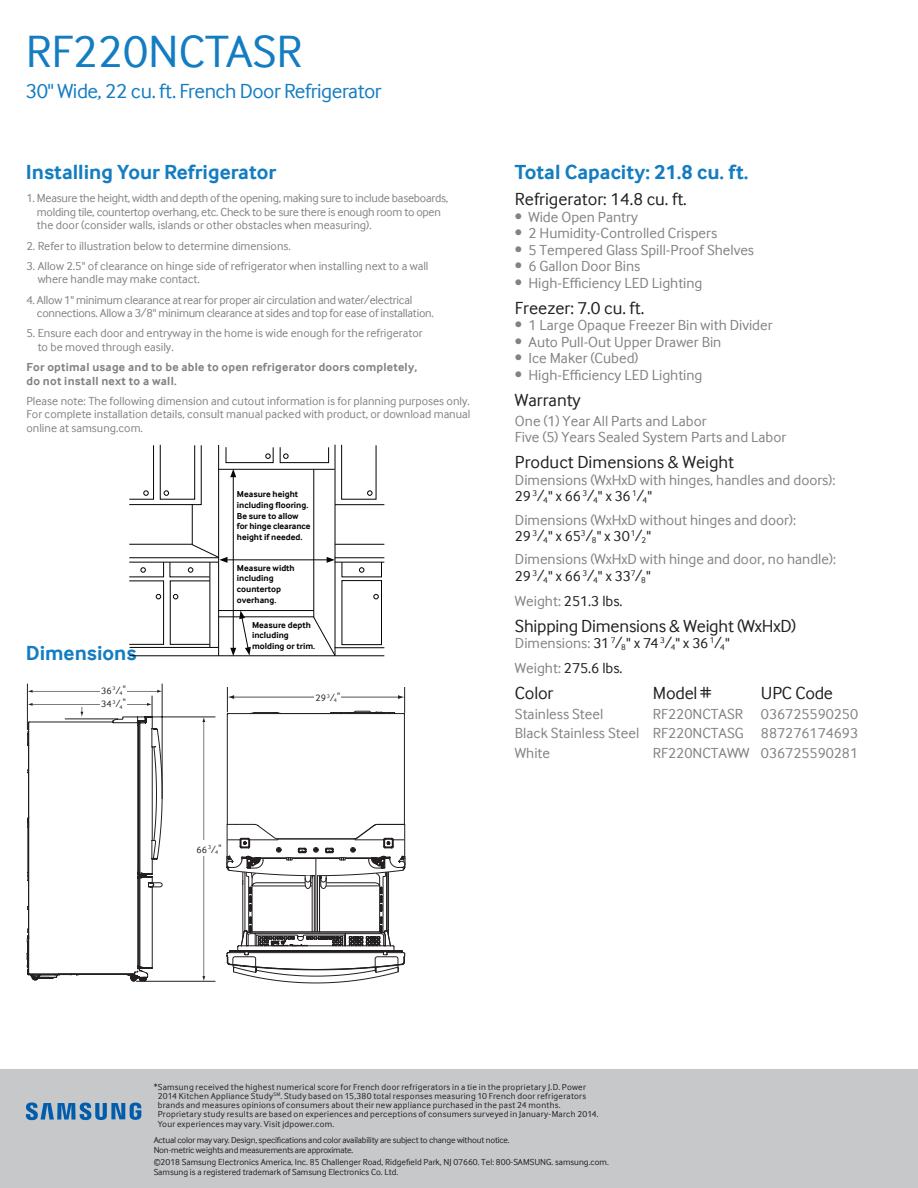
<style>
.page{position:relative;width:918px;height:1188px;background:#fff}
.page>*{position:absolute;margin:0;border:0;box-sizing:border-box;transform-origin:0 0}
.t1{font:46.5px "Samsung Inter Face";color:#147dc2}
.t2{font:700 21px "Samsung Inter Face";color:#147dc2}
.t3{font:21px "Samsung Inter Face";letter-spacing:-.02em;color:#147dc2}
.t4{font:18px "Samsung Inter Face";color:#231f20}
.t5{font:15px/16.5px "Samsung Inter Face";color:#808285}
.t6{font:15px/24.8px "Samsung Inter Face";color:#231f20}
.t7{font:12px/13.5px "Samsung Inter Face";color:#808285}
.t8{font:12px/13.5px "Samsung Inter Face";letter-spacing:-.02em;color:#808285}
.t9{font:700 12px/13.5px "Samsung Inter Face";letter-spacing:.02em;color:#808285}
.t10{font:9.75px "Samsung Inter Face";letter-spacing:.01em;color:#231f20}
.t11{font:9px/9.1px "Samsung Inter Face";letter-spacing:.025em;color:#231f20}
.t12{font:9px/9.8px "Samsung Inter Face";color:#231f20}
.t13{font:9px/9.8px "Samsung Inter Face";letter-spacing:-.02em;color:#231f20}
.t14{font:700 8.85px/10.6px "Samsung Inter Face";color:#050504}
.t15{font:6.6px "Samsung Inter Face";color:#050504}
.s1{color:#231f20}
.s2{color:#808285}
</style>
<div class="page">
<svg style="left:202px;top:718px;width:3px;height:263px"></svg>
<hr style="left:148px;top:717px;width:67px;height:1px;background:#231f20">
<hr style="left:136px;top:981px;width:79px;height:1px;background:#231f20">
<hr style="left:162px;top:684px;width:1px;height:115px;background:#231f20">
<hr style="left:27px;top:684px;width:1px;height:46px;background:#231f20">
<svg style="left:27px;top:690px;width:155px;height:292px"></svg>
<div style="left:153px;top:868px;width:35px;height:11px;background:#fff"></div>
<div style="left:153px;top:962px;width:35px;height:12px;background:#fff"></div>
<svg style="left:226px;top:687px;width:180px;height:297px"></svg>
<div style="left:100px;top:682px;width:27px;height:15px;background:#fff"></div>
<div style="left:315px;top:689px;width:26px;height:16px;background:#fff"></div>
<div style="left:100px;top:696px;width:27px;height:15px;background:#fff"></div>
<div style="left:196px;top:841px;width:26px;height:15px;background:#fff"></div>
<div style="left:0;top:1070px;width:918px;height:118px;background:#c7c8ca"></div>
<svg style="left:26px;top:1102px;width:115px;height:18px;background:#5e8fb9"></svg>
<div style="left:400px;top:976px;width:30px;height:14px;background:#fff"></div>
<hr style="left:130px;top:647px;width:89px;height:1px;background:#050504">
<hr style="left:129px;top:655px;width:255px;height:1px;background:#050504">
<hr style="left:210px;top:562px;width:1px;height:85px;background:#050504">
<svg style="left:156px;top:594px;width:5px;height:5px"></svg>
<svg style="left:173px;top:594px;width:5px;height:5px"></svg>
<div style="left:129px;top:581px;width:35px;height:64px;border:1px solid #050504"></div>
<hr style="left:218px;top:445px;width:1px;height:211px;background:#050504">
<hr style="left:219px;top:616px;width:95px;height:1px;background:#050504">
<hr style="left:219px;top:610px;width:95px;height:1px;background:#050504">
<hr style="left:313px;top:469px;width:1px;height:148px;background:#050504">
<hr style="left:219px;top:469px;width:116px;height:1px;background:#050504">
<hr style="left:335px;top:445px;width:1px;height:211px;background:#050504">
<div style="left:226px;top:447px;width:48px;height:16px;border:1px solid #050504"></div>
<div style="left:280px;top:447px;width:49px;height:16px;border:1px solid #050504"></div>
<svg style="left:283px;top:454px;width:5px;height:5px"></svg>
<svg style="left:265px;top:454px;width:6px;height:5px"></svg>
<svg style="left:313px;top:616px;width:23px;height:40px"></svg>
<hr style="left:335px;top:647px;width:49px;height:1px;background:#050504">
<hr style="left:335px;top:562px;width:49px;height:1px;background:#050504">
<hr style="left:335px;top:557px;width:49px;height:1px;background:#050504">
<hr style="left:335px;top:544px;width:49px;height:1px;background:#050504">
<hr style="left:335px;top:504px;width:49px;height:1px;background:#050504">
<div style="left:341px;top:444px;width:35px;height:56px;border:1px solid #050504"></div>
<svg style="left:367px;top:490px;width:5px;height:6px"></svg>
<div style="left:341px;top:580px;width:41px;height:65px;border:1px solid #050504"></div>
<svg style="left:359px;top:567px;width:5px;height:6px"></svg>
<svg style="left:373px;top:594px;width:6px;height:5px"></svg>
<hr style="left:233px;top:475px;width:1px;height:175px;background:#050504">
<svg style="left:230px;top:611px;width:21px;height:45px"></svg>
<hr style="left:227px;top:559px;width:102px;height:1px;background:#050504">
<svg style="left:129px;top:445px;width:107px;height:133px"></svg>
<svg style="left:327px;top:557px;width:8px;height:6px"></svg>
<h1 class="t1" style="left:26px;top:25px;width:278px">RF220NCTASR</h1>
<h2 class="t3" style="left:26px;top:79px;width:357px">30" Wide, 22 cu. ft. French Door Refrigerator</h2>
<h2 class="t2" style="left:26px;top:159px;width:252px">Installing Your Refrigerator</h2>
<p class="t8" style="left:37px;top:192px;width:413px;text-indent:-11px">1. Measure the height, width and depth of the opening, making sure to include baseboards, molding tile, countertop overhang, etc. Check to be sure there is enough room to open the door (consider walls, islands or other obstacles when measuring).</p>
<p class="t7" style="left:26px;top:239px;width:266px">2. Refer to illustration below to determine dimensions.</p>
<p class="t7" style="left:38px;top:259px;width:392px;text-indent:-11px">3. Allow 2.5" of clearance on hinge side of refrigerator when installing next to a wall where handle may make contact.</p>
<p class="t8" style="left:37px;top:293px;width:398px;text-indent:-11px">4. Allow 1" minimum clearance at rear for proper air circulation and water/electrical connections. Allow a 3/8" minimum clearance at sides and top for ease of installation.</p>
<p class="t7" style="left:38px;top:327px;width:386px;text-indent:-11px">5. Ensure each door and entryway in the home is wide enough for the refrigerator to be moved through easily.</p>
<p class="t9" style="left:26px;top:360px;width:392px">For optimal usage and to be able to open refrigerator doors completely, do not install next to a wall.</p>
<p class="t7" style="left:26px;top:394px;width:446px;text-align:justify">Please note: The following dimension and cutout information is for planning purposes only.<br>For complete installation details, consult manual packed with product, or download manual online at samsung.com.</p>
<h2 class="t2" style="left:26px;top:641px;width:112px">Dimensions</h2>
<p class="t10" style="left:101px;top:685px;width:26px">36 <sup>3</sup>/<sub>4</sub>"</p>
<p class="t10" style="left:101px;top:699px;width:26px">34<sup>3</sup>/<sub>4</sub>"</p>
<p class="t14" style="left:237px;top:489px;width:75px">Measure height including flooring.<br>Be sure to allow for hinge clearance height if needed.</p>
<p class="t14" style="left:237px;top:562px;width:59px">Measure width including countertop overhang.</p>
<p class="t14" style="left:252px;top:619px;width:65px">Measure depth including molding or trim.</p>
<p class="t10" style="left:315px;top:692px;width:26px">29 <sup>3</sup>/<sub>4</sub>"</p>
<p class="t15" style="left:201px;top:860px;width:22px;rotate:-90deg">9 1⁄16"</p>
<p class="t10" style="left:197px;top:844px;width:26px">66 <sup>3</sup>/<sub>4</sub>"</p>
<h2 class="t2" style="left:515px;top:159px;width:235px">Total Capacity: 21.8 cu. ft.</h2>
<p class="t4" style="left:515px;top:189px;width:173px">Refrigerator: 14.8 cu. ft.</p>
<p class="t5" style="left:515px;top:208px;width:124px">• Wide Open Pantry</p>
<p class="t5" style="left:515px;top:225px;width:204px">• 2 Humidity-Controlled Crispers</p>
<p class="t5" style="left:515px;top:241px;width:241px">• 5 Tempered Glass Spill-Proof Shelves</p>
<p class="t5" style="left:515px;top:258px;width:127px">• 6 Gallon Door Bins</p>
<p class="t5" style="left:515px;top:274px;width:189px">• High-Efficiency LED Lighting</p>
<p class="t4" style="left:515px;top:298px;width:131px">Freezer: 7.0 cu. ft.</p>
<p class="t5" style="left:515px;top:317px;width:259px">• 1 Large Opaque Freezer Bin with Divider</p>
<p class="t5" style="left:515px;top:333px;width:208px">• Auto Pull-Out Upper Drawer Bin</p>
<p class="t5" style="left:515px;top:350px;width:125px">• Ice Maker (Cubed)</p>
<p class="t5" style="left:515px;top:366px;width:189px">• High-Efficiency LED Lighting</p>
<p class="t4" style="left:515px;top:390px;width:67px">Warranty</p>
<p class="t5" style="left:515px;top:412px;width:273px">One (1) Year All Parts and Labor<br>Five (5) Years Sealed System Parts and Labor</p>
<p class="t4" style="left:515px;top:452px;width:221px">Product Dimensions &amp; Weight</p>
<p class="t5" style="left:515px;top:471px;width:322px">Dimensions (WxHxD with hinges, handles and doors):<br><span class="s1">29</span> <sup>3</sup><span class="s1">/</span><sub>4</sub><span class="s1">" x 66</span> <sup>3</sup><span class="s1">/</span><sub>4</sub><span class="s1">" x 36</span> <sup>1</sup><span class="s1">/</span><sub>4</sub><span class="s1">"</span></p>
<p class="t5" style="left:515px;top:511px;width:283px">Dimensions (WxHxD without hinges and door):<br><span class="s1">29</span> <sup>3</sup><span class="s1">/</span><sub>4</sub><span class="s1">" x 65</span><sup>3</sup><span class="s1">/</span><sub>8</sub><span class="s1">" x 30</span><sup>1</sup><span class="s1">/</span><sub>2</sub><span class="s1">"</span></p>
<p class="t5" style="left:515px;top:551px;width:322px">Dimensions (WxHxD with hinge and door, no handle):<br><span class="s1">29</span> <sup>3</sup><span class="s1">/</span><sub>4</sub><span class="s1">" x 66</span> <sup>3</sup><span class="s1">/</span><sub>4</sub><span class="s1">" x 33</span><sup>7</sup><span class="s1">/</span><sub>8</sub><span class="s1">"</span></p>
<p class="t6" style="left:515px;top:588px;width:109px"><span class="s2">Weight:</span> 251.3 lbs.</p>
<p class="t4" style="left:515px;top:616px;width:283px">Shipping Dimensions &amp; Weight (WxHxD)</p>
<p class="t6" style="left:515px;top:631px;width:216px"><span class="s2">Dimensions:</span> 31 <sup>7</sup>/<sub>8</sub>" x 74 <sup>3</sup>/<sub>4</sub>" x 36 <sup>1</sup>/<sub>4</sub>"<br><span class="s2">Weight:</span> 275.6 lbs.</p>
<p class="t4" style="left:515px;top:683px;width:40px">Color</p>
<p class="t4" style="left:653px;top:683px;width:60px">Model #</p>
<p class="t4" style="left:761px;top:683px;width:74px">UPC Code</p>
<p class="t5" style="left:515px;top:705px;width:90px">Stainless Steel</p>
<p class="t5" style="left:515px;top:704px;width:345px;line-height:19.5px;text-align:justify;text-indent:138px">RF220NCTASR 036725590250<br>Black Stainless Steel RF220NCTASG 887276174693<br>White</p>
<p class="t5" style="left:653px;top:744px;width:207px">RF220NCTAWW 036725590281</p>
<p class="t11" style="left:158px;top:1082px;width:442px;text-indent:-4px">*Samsung received the highest numerical score for French door refrigerators in a tie in the proprietary J.D. Power 2014 Kitchen Appliance Study<sup>SM</sup>. Study based on 15,380 total responses measuring 10 French door refrigerators brands and measures opinions of consumers about their new appliance purchased in the past 24 months.<br>Proprietary study results are based on experiences and perceptions of consumers surveyed in January-March 2014.<br>Your experiences may vary. Visit jdpower.com.</p>
<p class="t13" style="left:154px;top:1135px;width:358px">Actual color may vary. Design, specifications and color availability are subject to change without notice.<br>Non-metric weights and measurements are approximate.</p>
<p class="t12" style="left:154px;top:1158px;width:457px">©2018 Samsung Electronics America, Inc. 85 Challenger Road, Ridgefield Park, NJ 07660. Tel: 800-SAMSUNG. samsung.com.<br>Samsung is a registered trademark of Samsung Electronics Co. Ltd.</p>
</div>
